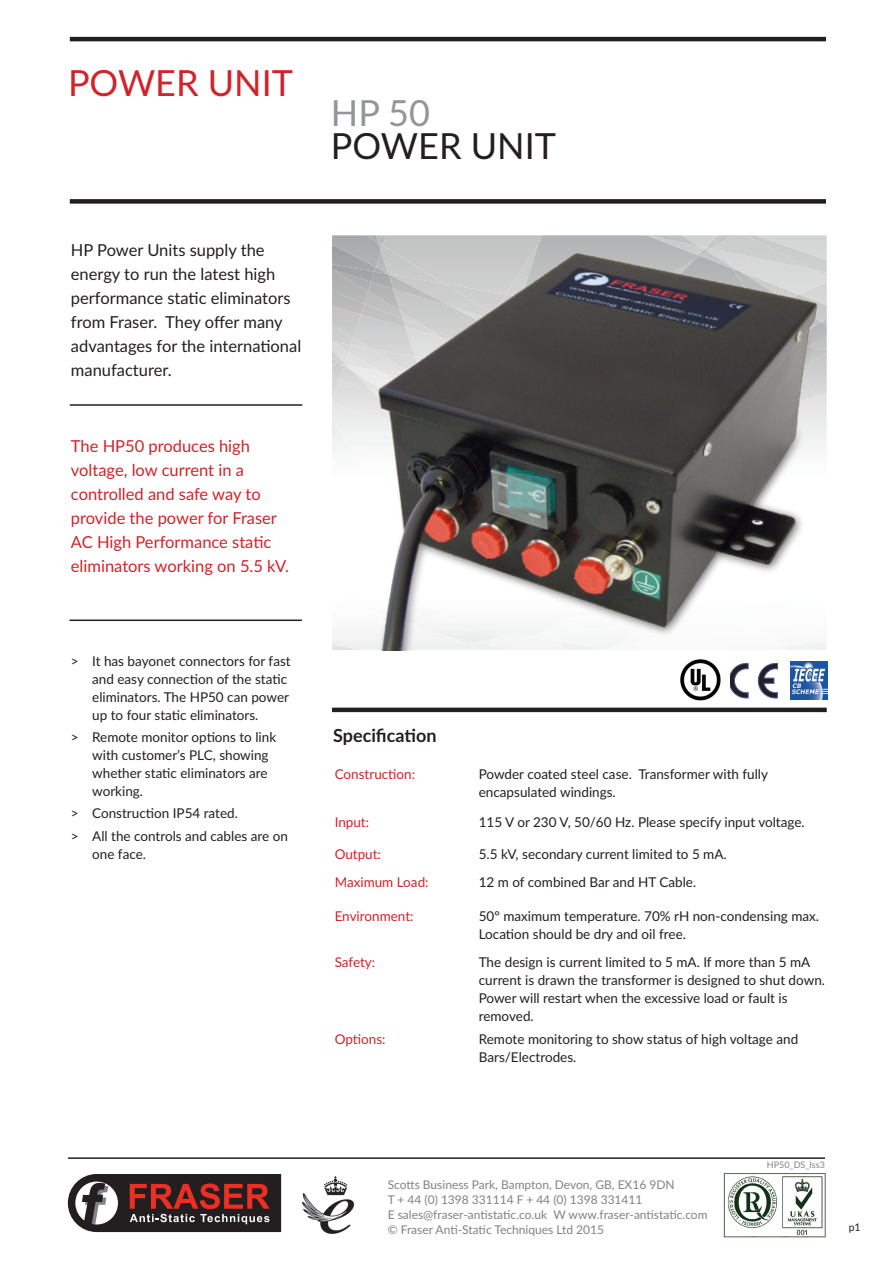
<style>
.page{position:relative;width:893px;height:1263px;background:#fff}
.page>*{position:absolute;margin:0;border:0;box-sizing:border-box;transform-origin:0 0}
.t1{font:36px "Lato";color:#231f20}
.t2{font:36px "Lato";color:#d1232a}
.t3{font:36px "Lato";color:#939598}
.t4{font:700 18px "Lato";color:#231f20}
.t5{font:16.5px/24px "Lato";color:#231f20}
.t6{font:16.5px/24px "Lato";color:#d1232a}
.t7{font:13.5px/18px "Lato";color:#231f20}
.t8{font:13.5px "Lato";color:#d1232a}
.t9{font:12px "Lato";color:#808285}
.t10{font:10.5px "Lato";color:#231f20}
.t11{font:9px "Lato";color:#808285}
</style>
<div class="page">
<hr style="left:68px;top:1157px;width:757px;height:2px;background:#231f20">
<img style="left:723px;top:1173px;width:103px;height:64px">
<svg style="left:68px;top:1174px;width:213px;height:58px"></svg>
<img style="left:303px;top:1177px;width:52px;height:57px">
<div style="left:70px;top:199px;width:756px;height:5px;background:#231f20"></div>
<hr style="left:70px;top:404px;width:232px;height:2px;background:#231f20">
<hr style="left:69px;top:619px;width:233px;height:2px;background:#231f20">
<img style="left:332px;top:235px;width:495px;height:415px">
<hr style="left:70px;top:37px;width:756px;height:4px;background:#231f20">
<hr style="left:332px;top:708px;width:495px;height:4px;background:#231f20">
<img style="left:680px;top:659px;width:41px;height:42px">
<svg style="left:758px;top:663px;width:20px;height:35px"></svg>
<svg style="left:730px;top:663px;width:18px;height:35px"></svg>
<img style="left:790px;top:661px;width:38px;height:38px">
<p class="t2" style="left:68px;top:57px;width:227px">POWER UNIT</p>
<p class="t3" style="left:331px;top:87px;width:101px">HP 50</p>
<p class="t1" style="left:331px;top:120px;width:227px">POWER UNIT</p>
<p class="t5" style="left:71px;top:237px;width:232px">HP Power Units supply the energy to run the latest high performance static eliminators from Fraser. They offer many advantages for the international manufacturer.</p>
<p class="t6" style="left:71px;top:433px;width:220px">The HP50 produces high voltage, low current in a controlled and safe way to provide the power for Fraser<br>AC High Performance static eliminators working on 5.5 kV.</p>
<p class="t7" style="left:92px;top:651px;width:200px;text-indent:-21px">&gt; It has bayonet connectors for fast and easy connection of the static eliminators. The HP50 can power up to four static eliminators.</p>
<p class="t7" style="left:92px;top:728px;width:186px;text-indent:-21px">&gt; Remote monitor options to link with customer’s PLC, showing whether static eliminators are working.</p>
<p class="t7" style="left:71px;top:804px;width:169px">&gt; Construction IP54 rated.</p>
<p class="t7" style="left:92px;top:826px;width:197px;text-indent:-21px">&gt; All the controls and cables are on one face.</p>
<p class="t4" style="left:333px;top:722px;width:105px">Specification</p>
<p class="t8" style="left:335px;top:764px;width:82px">Construction:</p>
<p class="t7" style="left:479px;top:764px;width:291px">Powder coated steel case. Transformer with fully encapsulated windings.</p>
<p class="t8" style="left:335px;top:812px;width:36px">Input:</p>
<p class="t7" style="left:479px;top:812px;width:327px">115 V or 230 V, 50/60 Hz. Please specify input voltage.</p>
<p class="t8" style="left:335px;top:845px;width:48px">Output:</p>
<p class="t7" style="left:479px;top:845px;width:249px">5.5 kV, secondary current limited to 5 mA.</p>
<p class="t8" style="left:335px;top:872px;width:95px">Maximum Load:</p>
<p class="t7" style="left:479px;top:872px;width:219px">12 m of combined Bar and HT Cable.</p>
<p class="t8" style="left:335px;top:906px;width:80px">Environment:</p>
<p class="t7" style="left:479px;top:906px;width:342px">50º maximum temperature. 70% rH non-condensing max.</p>
<p class="t7" style="left:479px;top:924px;width:209px">Location should be dry and oil free.</p>
<p class="t8" style="left:335px;top:953px;width:42px">Safety:</p>
<p class="t7" style="left:479px;top:953px;width:348px">The design is current limited to 5 mA. If more than 5 mA current is drawn the transformer is designed to shut down.<br>Power will restart when the excessive load or fault is removed.</p>
<p class="t8" style="left:335px;top:1029px;width:52px">Options:</p>
<p class="t7" style="left:479px;top:1030px;width:321px">Remote monitoring to show status of high voltage and<br>Bars/Electrodes.</p>
<p class="t11" style="left:767px;top:1158px;width:60px">HP50_DS_Iss3</p>
<p class="t9" style="left:388px;top:1176px;width:288px">Scotts Business Park, Bampton, Devon, GB, EX16 9DN</p>
<p class="t9" style="left:388px;top:1191px;width:256px">T + 44 (0) 1398 331114 F + 44 (0) 1398 331411</p>
<p class="t9" style="left:388px;top:1206px;width:321px">E sales@fraser-antistatic.co.uk W www.fraser-antistatic.com</p>
<p class="t9" style="left:388px;top:1221px;width:218px">© Fraser Anti-Static Techniques Ltd 2015</p>
<p class="t10" style="left:849px;top:1219px;width:13px">p1</p>
</div>
